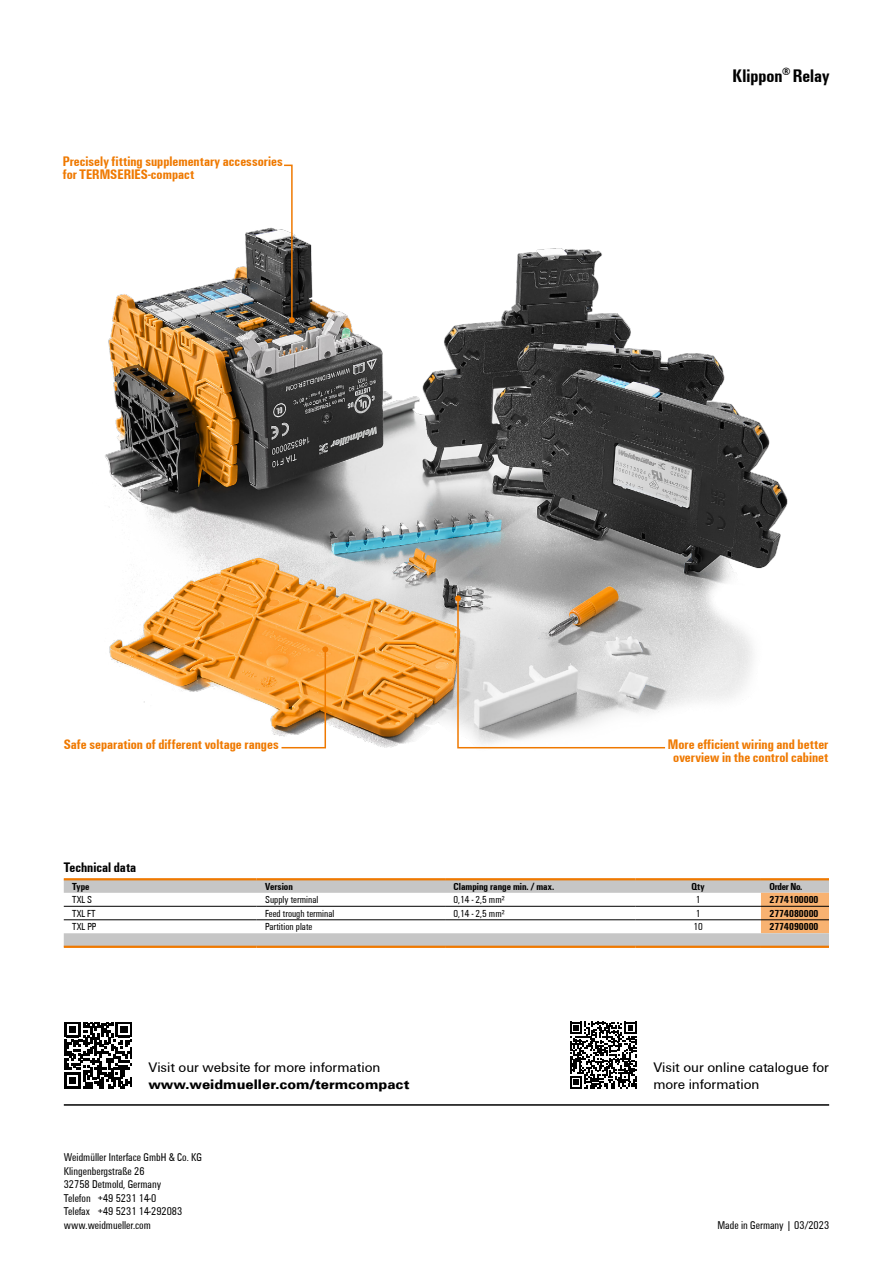
<style>
.page{position:relative;width:893px;height:1263px;background:#fff}
.page>*{position:absolute;margin:0;border:0;box-sizing:border-box;transform-origin:0 0}
.t1{font:700 18.75px "Weidmueller Condensed";color:#000}
.t2{font:700 14.25px/13.5px "Weidmueller Condensed";color:#ef7900;text-align:center}
.t3{font:14.25px/17px "Weidmueller";color:#000}
.t4{font:700 14.25px "Weidmueller";color:#000}
.t5{font:700 14.25px "Weidmueller Condensed";color:#000}
.t6{font:11.7px/13.6px "Weidmueller Condensed";color:#000}
.t7{font:10.5px "Weidmueller Condensed";color:#000}
.t8{font:700 10.5px "Weidmueller Condensed";color:#000}
</style>
<div class="page">
<svg style="left:64px;top:880px;width:765px;height:66px"></svg>
<hr style="left:64px;top:878px;width:193px;height:2px;background:#ef7900">
<hr style="left:257px;top:878px;width:188px;height:2px;background:#ef7900">
<hr style="left:445px;top:878px;width:190px;height:2px;background:#ef7900">
<hr style="left:635px;top:878px;width:126px;height:2px;background:#ef7900">
<hr style="left:761px;top:878px;width:68px;height:2px;background:#ef7900">
<hr style="left:64px;top:946px;width:193px;height:2px;background:#ef7900">
<hr style="left:257px;top:946px;width:188px;height:2px;background:#ef7900">
<hr style="left:445px;top:946px;width:190px;height:2px;background:#ef7900">
<hr style="left:635px;top:946px;width:126px;height:2px;background:#ef7900">
<hr style="left:761px;top:946px;width:68px;height:2px;background:#ef7900">
<hr style="left:64px;top:919px;width:193px;height:1px;background:#000">
<hr style="left:257px;top:919px;width:188px;height:1px;background:#000">
<hr style="left:445px;top:919px;width:190px;height:1px;background:#000">
<hr style="left:635px;top:919px;width:126px;height:1px;background:#000">
<hr style="left:761px;top:919px;width:68px;height:1px;background:#000">
<hr style="left:64px;top:906px;width:193px;height:1px;background:#000">
<hr style="left:257px;top:906px;width:188px;height:1px;background:#000">
<hr style="left:445px;top:906px;width:190px;height:1px;background:#000">
<hr style="left:635px;top:906px;width:126px;height:1px;background:#000">
<hr style="left:761px;top:906px;width:68px;height:1px;background:#000">
<hr style="left:64px;top:1104px;width:765px;height:2px;background:#000">
<svg style="left:570px;top:1021px;width:67px;height:67px"></svg>
<svg style="left:64px;top:1022px;width:67px;height:67px"></svg>
<img style="left:105px;top:227px;width:683px;height:521px">
<svg style="left:280px;top:646px;width:48px;height:103px"></svg>
<svg style="left:455px;top:595px;width:212px;height:154px"></svg>
<svg style="left:283px;top:164px;width:12px;height:159px"></svg>
<p class="t2" style="left:63px;top:154px;width:222px;text-align:left">Precisely fitting supplementary accessories for TERMSERIES-compact</p>
<p class="t2" style="left:64px;top:737px;width:216px">Safe separation of different voltage ranges</p>
<p class="t5" style="left:64px;top:859px;width:74px">Technical data</p>
<h1 class="t1" style="left:733px;top:64px;width:98px">Klippon<sup>®</sup> Relay</h1>
<p class="t2" style="left:668px;top:737px;width:162px">More efficient wiring and better overview in the control cabinet</p>
<p class="t8" style="left:72px;top:880px;width:19px">Type</p>
<p class="t8" style="left:265px;top:880px;width:29px">Version</p>
<p class="t8" style="left:454px;top:880px;width:102px">Clamping range min. / max.</p>
<p class="t8" style="left:691px;top:880px;width:15px">Qty</p>
<p class="t8" style="left:769px;top:880px;width:34px">Order No.</p>
<p class="t7" style="left:72px;top:893px;width:21px">TXL S</p>
<p class="t7" style="left:265px;top:893px;width:55px">Supply terminal</p>
<p class="t7" style="left:454px;top:893px;width:53px">0,14 - 2,5 mm²</p>
<p class="t7" style="left:696px;top:893px;width:6px">1</p>
<p class="t8" style="left:769px;top:893px;width:51px">2774100000</p>
<p class="t7" style="left:72px;top:907px;width:25px">TXL FT</p>
<p class="t7" style="left:265px;top:907px;width:71px">Feed trough terminal</p>
<p class="t7" style="left:454px;top:907px;width:53px">0,14 - 2,5 mm²</p>
<p class="t7" style="left:696px;top:907px;width:6px">1</p>
<p class="t8" style="left:769px;top:907px;width:51px">2774080000</p>
<p class="t7" style="left:72px;top:920px;width:26px">TXL PP</p>
<p class="t7" style="left:265px;top:920px;width:49px">Partition plate</p>
<p class="t7" style="left:693px;top:920px;width:11px">10</p>
<p class="t8" style="left:769px;top:920px;width:51px">2774090000</p>
<p class="t3" style="left:148px;top:1058px;width:233px">Visit our website for more information</p>
<p class="t4" style="left:148px;top:1075px;width:262px">www.weidmueller.com/termcompact</p>
<p class="t6" style="left:64px;top:1150px;width:140px">Weidmüller Interface GmbH &amp; Co. KG<br>Klingenbergstraße 26<br>32758 Detmold, Germany<br>Telefon +49 5231 14-0<br>Telefax +49 5231 14-292083 www.weidmueller.com</p>
<p class="t3" style="left:653px;top:1058px;width:177px">Visit our online catalogue for more information</p>
<p class="t6" style="left:717px;top:1218px;width:113px">Made in Germany | 03/2023</p>
</div>
